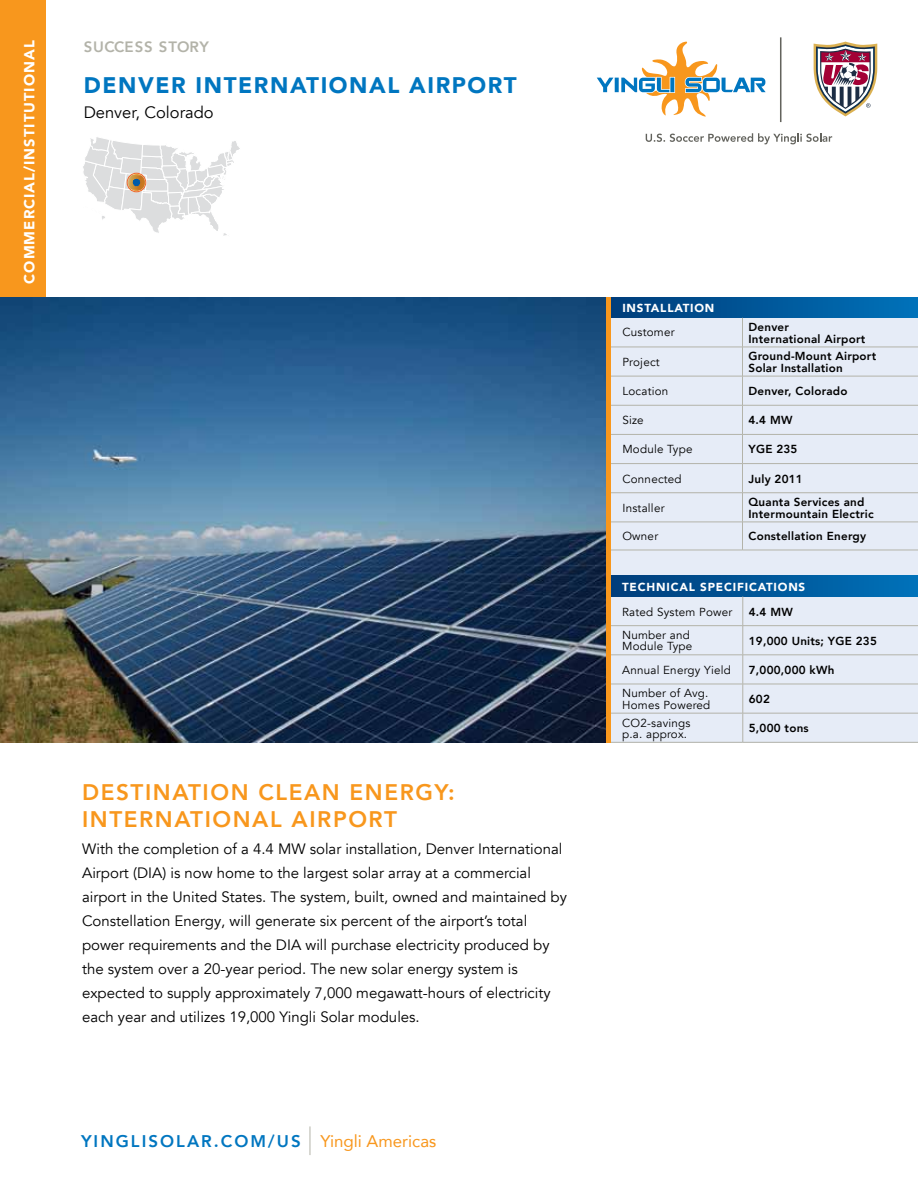
<style>
.page{position:relative;width:918px;height:1188px;background:#fff}
.page>*{position:absolute;margin:0;border:0;box-sizing:border-box;transform-origin:0 0}
.t1{font:800 22.5px/27px "Avenir LT Com";letter-spacing:.07em;color:#f8971d}
.t2{font:900 22.5px "Avenir LT Com";letter-spacing:.07em;color:#0076c0}
.t3{font:800 16.8px "Avenir LT Com";letter-spacing:.12em;color:#0076c0}
.t4{font:16.5px "Avenir LT Com";color:#000}
.t5{font:15px/24px "Avenir LT Com";color:#000}
.t6{font:800 15px "Avenir LT Com";letter-spacing:.03em;color:#b3b3a9}
.t7{font:900 14.7px "Avenir LT Com";letter-spacing:.07em;color:#fff}
.t8{font:800 11.7px/12px "Avenir LT Com";letter-spacing:.02em;color:#000}
.t9{font:11.7px/11.2px "Avenir LT Com";letter-spacing:.02em;color:#000}
.t10{font:900 11.7px "Avenir LT Com";letter-spacing:.07em;color:#fff}
.s1{font-weight:400;color:#f8971d}
</style>
<div class="page">
<div style="left:609px;top:297px;width:309px;height:445px;background:#e6ecf7"></div>
<div style="left:609px;top:297px;width:309px;height:21px;background:linear-gradient(to right,#003d7a,#0072b9)"></div>
<hr style="left:609px;top:347px;width:134px;height:1px;background:#b3b3a9">
<hr style="left:742px;top:347px;width:176px;height:1px;background:#b3b3a9">
<hr style="left:609px;top:376px;width:134px;height:1px;background:#b3b3a9">
<hr style="left:742px;top:376px;width:176px;height:1px;background:#b3b3a9">
<hr style="left:609px;top:405px;width:134px;height:1px;background:#b3b3a9">
<hr style="left:742px;top:405px;width:176px;height:1px;background:#b3b3a9">
<hr style="left:609px;top:434px;width:134px;height:1px;background:#b3b3a9">
<hr style="left:742px;top:434px;width:176px;height:1px;background:#b3b3a9">
<hr style="left:609px;top:463px;width:134px;height:1px;background:#b3b3a9">
<hr style="left:742px;top:463px;width:176px;height:1px;background:#b3b3a9">
<hr style="left:609px;top:492px;width:134px;height:1px;background:#b3b3a9">
<hr style="left:742px;top:492px;width:176px;height:1px;background:#b3b3a9">
<hr style="left:609px;top:522px;width:134px;height:1px;background:#b3b3a9">
<hr style="left:742px;top:522px;width:176px;height:1px;background:#b3b3a9">
<hr style="left:609px;top:550px;width:134px;height:1px;background:#b3b3a9">
<svg style="left:742px;top:318px;width:1px;height:232px"></svg>
<hr style="left:742px;top:550px;width:176px;height:1px;background:#b3b3a9">
<div style="left:609px;top:576px;width:309px;height:21px;background:linear-gradient(to right,#003d7a,#0072b9)"></div>
<hr style="left:609px;top:625px;width:134px;height:1px;background:#b3b3a9">
<hr style="left:743px;top:625px;width:175px;height:1px;background:#b3b3a9">
<hr style="left:609px;top:655px;width:134px;height:1px;background:#b3b3a9">
<hr style="left:743px;top:655px;width:175px;height:1px;background:#b3b3a9">
<hr style="left:609px;top:684px;width:134px;height:1px;background:#b3b3a9">
<hr style="left:743px;top:684px;width:175px;height:1px;background:#b3b3a9">
<hr style="left:609px;top:713px;width:134px;height:1px;background:#b3b3a9">
<hr style="left:743px;top:713px;width:175px;height:1px;background:#b3b3a9">
<hr style="left:609px;top:742px;width:134px;height:1px;background:#b3b3a9">
<svg style="left:743px;top:597px;width:1px;height:145px"></svg>
<hr style="left:743px;top:742px;width:175px;height:1px;background:#b3b3a9">
<img style="left:0;top:297px;width:606px;height:445px">
<div style="left:0;top:0;width:46px;height:297px;background:#f8971d"></div>
<hr style="left:606px;top:297px;width:4px;height:445px;background:#f8971d">
<svg style="left:646px;top:133px;width:186px;height:11px"></svg>
<svg style="left:597px;top:41px;width:169px;height:76px"></svg>
<hr style="left:780px;top:37px;width:1px;height:85px;background:#63635d">
<svg style="left:814px;top:42px;width:63px;height:74px"></svg>
<svg style="left:83px;top:137px;width:157px;height:99px"></svg>
<svg style="left:310px;top:1126px;width:1px;height:29px"></svg>
<p class="t7" style="left:20px;top:284px;width:244px;rotate:-90deg">COMMERCIAL/INSTITUTIONAL</p>
<p class="t6" style="left:84px;top:38px;width:20px">Success</p>
<p class="t6" style="left:159px;top:38px;width:50px">Story</p>
<h1 class="t2" style="left:84px;top:72px;width:137px">DENVER INTE</h1>
<h1 class="t2" style="left:254px;top:72px;width:34px">RNATIONAL</h1>
<h1 class="t2" style="left:409px;top:72px;width:109px">AIRPORT</h1>
<p class="t4" style="left:84px;top:103px;width:131px">Denver, Colorado</p>
<h1 class="t1" style="left:82px;top:779px;width:374px">Destination Clean Energy:<br>International Airport</h1>
<p class="t5" style="left:82px;top:837px;width:486px">With the completion of a 4.4 MW solar installation, Denver International Airport (DIA) is now home to the largest solar array at a commercial airport in the United States. The system, built, owned and maintained by Constellation Energy, will generate six percent of the airport’s total power requirements and the DIA will purchase electricity produced by the system over a 20-year period. The new solar energy system is expected to supply approximately 7,000 megawatt-hours of electricity each year and utilizes 19,000 Yingli Solar modules.</p>
<p class="t3" style="left:81px;top:1131px;width:357px">yi nglis olar.com/US <span class="s1">Yingli Americas</span></p>
<p class="t10" style="left:622px;top:301px;width:94px">INSTALLATION</p>
<p class="t9" style="left:622px;top:327px;width:54px">Customer</p>
<p class="t8" style="left:749px;top:321px;width:118px">Denver<br>International Airport</p>
<p class="t9" style="left:622px;top:356px;width:39px">Project</p>
<p class="t8" style="left:749px;top:350px;width:129px">Ground-Mount Airport<br>Solar Installation</p>
<p class="t9" style="left:622px;top:386px;width:47px">Location</p>
<p class="t8" style="left:749px;top:385px;width:101px">Denver, Colorado</p>
<p class="t9" style="left:622px;top:415px;width:23px">Size</p>
<p class="t8" style="left:749px;top:414px;width:45px">4.4 MW</p>
<p class="t9" style="left:622px;top:444px;width:72px">Module Type</p>
<p class="t8" style="left:749px;top:443px;width:50px">YGE 235</p>
<p class="t9" style="left:622px;top:473px;width:61px">Connected</p>
<p class="t8" style="left:749px;top:473px;width:56px">July 2011</p>
<p class="t9" style="left:622px;top:502px;width:44px">Installer</p>
<p class="t8" style="left:749px;top:496px;width:127px">Quanta Services and<br>Intermountain Electric</p>
<p class="t9" style="left:622px;top:531px;width:37px">Owner</p>
<p class="t8" style="left:749px;top:530px;width:119px">Constellation Energy</p>
<p class="t10" style="left:622px;top:579px;width:185px">TECHNICAL SPECIFICATIONS</p>
<p class="t9" style="left:622px;top:606px;width:112px">Rated System Power</p>
<p class="t8" style="left:749px;top:606px;width:45px">4.4 MW</p>
<p class="t9" style="left:622px;top:630px;width:72px">Number and<br>Module Type</p>
<p class="t8" style="left:749px;top:635px;width:130px">19,000 Units; YGE 235</p>
<p class="t9" style="left:622px;top:664px;width:110px">Annual Energy Yield</p>
<p class="t8" style="left:749px;top:664px;width:87px">7,000,000 kWh</p>
<p class="t9" style="left:622px;top:688px;width:90px">Number of Avg.<br>Homes Powered</p>
<p class="t8" style="left:749px;top:693px;width:23px">602</p>
<p class="t9" style="left:622px;top:717px;width:70px">CO2-savings p.a. approx.</p>
<p class="t8" style="left:749px;top:722px;width:61px">5,000 tons</p>
</div>
